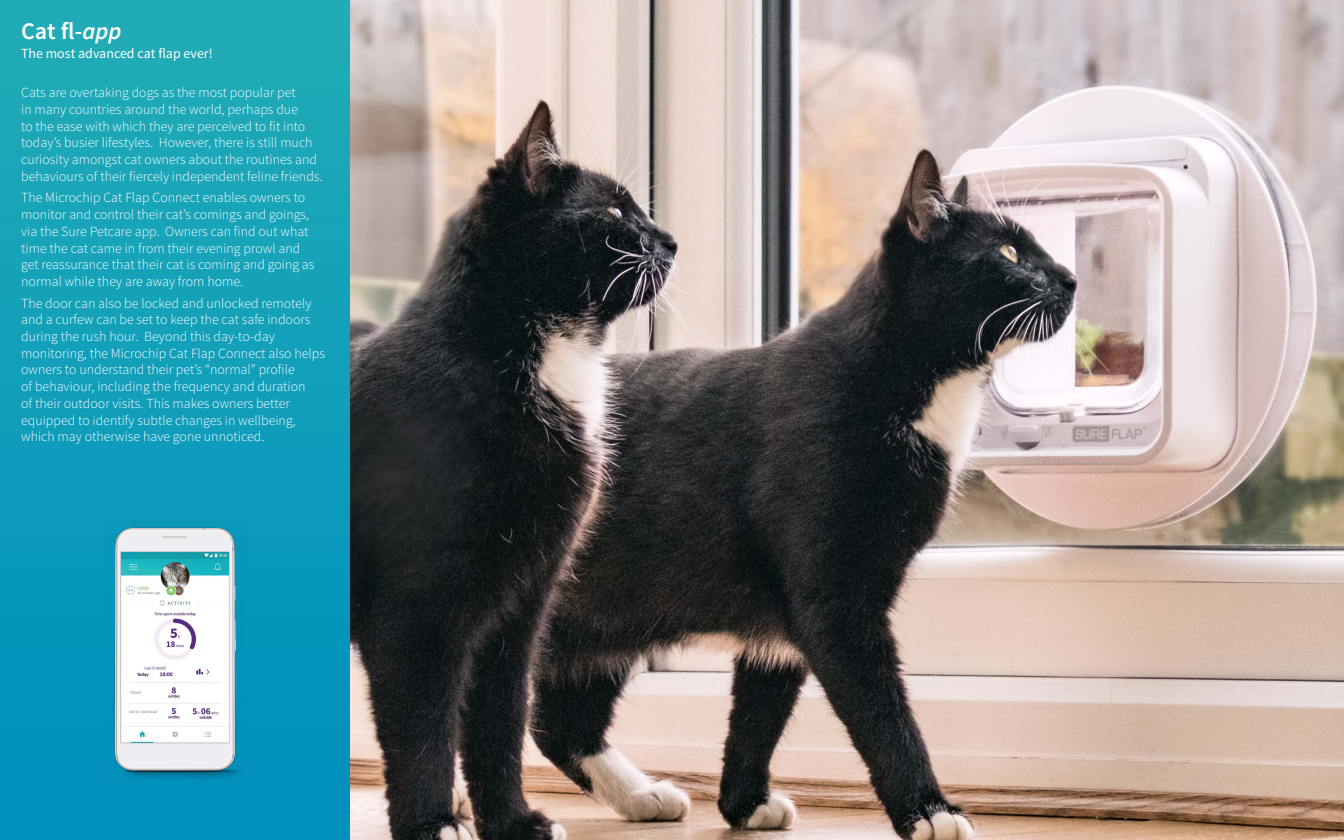
<style>
.page{position:relative;width:1344px;height:840px;background:#fff}
.page>*{position:absolute;margin:0;border:0;box-sizing:border-box;transform-origin:0 0}
.t1{font:600 23.87px "Source Sans Pro";color:#fff}
.t2{font:300 13.93px/16.7px "Source Sans Pro";color:#fff}
.t3{font:13.93px "Source Sans Pro";color:#fff}
.s1{font-style:italic}
</style>
<div class="page">
<img style="left:350px;top:0;width:994px;height:840px">
<div style="left:0;top:0;width:350px;height:840px;background:linear-gradient(to bottom,#21acb7,#008ebc)"></div>
<img style="left:107px;top:520px;width:136px;height:259px">
<h1 class="t1" style="left:21px;top:16px;width:102px">Cat fl-<span class="s1">app</span></h1>
<p class="t3" style="left:21px;top:45px;width:193px">The most advanced cat flap ever!</p>
<p class="t2" style="left:21px;top:84px;width:303px">Cats are overtaking dogs as the most popular pet<br>in many countries around the world, perhaps due<br>to the ease with which they are perceived to fit into today’s busier lifestyles. However, there is still much curiosity amongst cat owners about the routines and behaviours of their fiercely independent feline friends.</p>
<p class="t2" style="left:21px;top:190px;width:295px">The Microchip Cat Flap Connect enables owners to monitor and control their cat’s comings and goings, via the Sure Petcare app. Owners can find out what time the cat came in from their evening prowl and get reassurance that their cat is coming and going as normal while they are away from home.</p>
<p class="t2" style="left:21px;top:295px;width:305px">The door can also be locked and unlocked remotely and a curfew can be set to keep the cat safe indoors during the rush hour. Beyond this day-to-day monitoring, the Microchip Cat Flap Connect also helps owners to understand their pet’s “normal” profile<br>of behaviour, including the frequency and duration<br>of their outdoor visits. This makes owners better equipped to identify subtle changes in wellbeing, which may otherwise have gone unnoticed.</p>
</div>
